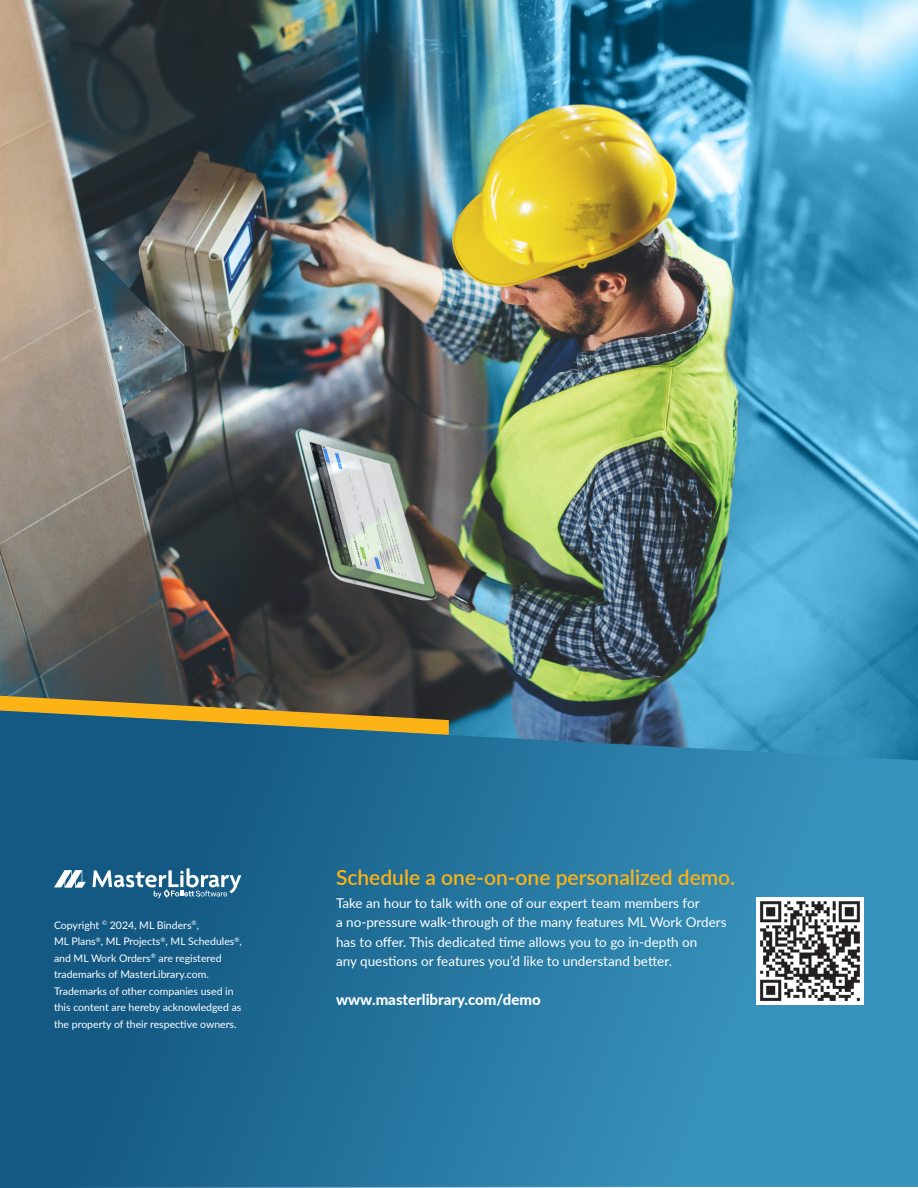
<style>
.page{position:relative;width:918px;height:1188px;background:#fff}
.page>*{position:absolute;margin:0;border:0;box-sizing:border-box;transform-origin:0 0}
.t1{font:600 21px "Lato";color:#fbb316}
.t2{font:800 15px "Lato";color:#fff}
.t3{font:13.5px/19.5px "Lato";color:#fff}
.t4{font:10.5px/16.5px "Lato";color:#fff}
</style>
<div class="page">
<img style="left:0;top:0;width:918px;height:711px">
<svg style="left:0;top:696px;width:449px;height:15px;background:#7d6735"></svg>
<svg style="left:0;top:711px;width:918px;height:477px;background:#28769d"></svg>
<svg style="left:92px;top:868px;width:149px;height:30px"></svg>
<svg style="left:54px;top:870px;width:32px;height:17px"></svg>
<img style="left:759px;top:900px;width:102px;height:102px">
<p class="t4" style="left:54px;top:916px;width:189px">Copyright <sup>©</sup> 2024, ML Binders<sup>®</sup>,<br>ML Plans<sup>®</sup>, ML Projects<sup>®</sup>, ML Schedules<sup>®</sup>, and ML Work Orders<sup>®</sup> are registered trademarks of MasterLibrary.com.<br>Trademarks of other companies used in this content are hereby acknowledged as the property of their respective owners.</p>
<p class="t1" style="left:336px;top:862px;width:401px">Schedule a one-on-one personalized demo.</p>
<p class="t3" style="left:336px;top:892px;width:392px">Take an hour to talk with one of our expert team members for<br>a no-pressure walk-through of the many features ML Work Orders has to offer. This dedicated time allows you to go in-depth on<br>any questions or features you’d like to understand better.</p>
<p class="t2" style="left:336px;top:988px;width:206px">www.masterlibrary.com/demo</p>
</div>
